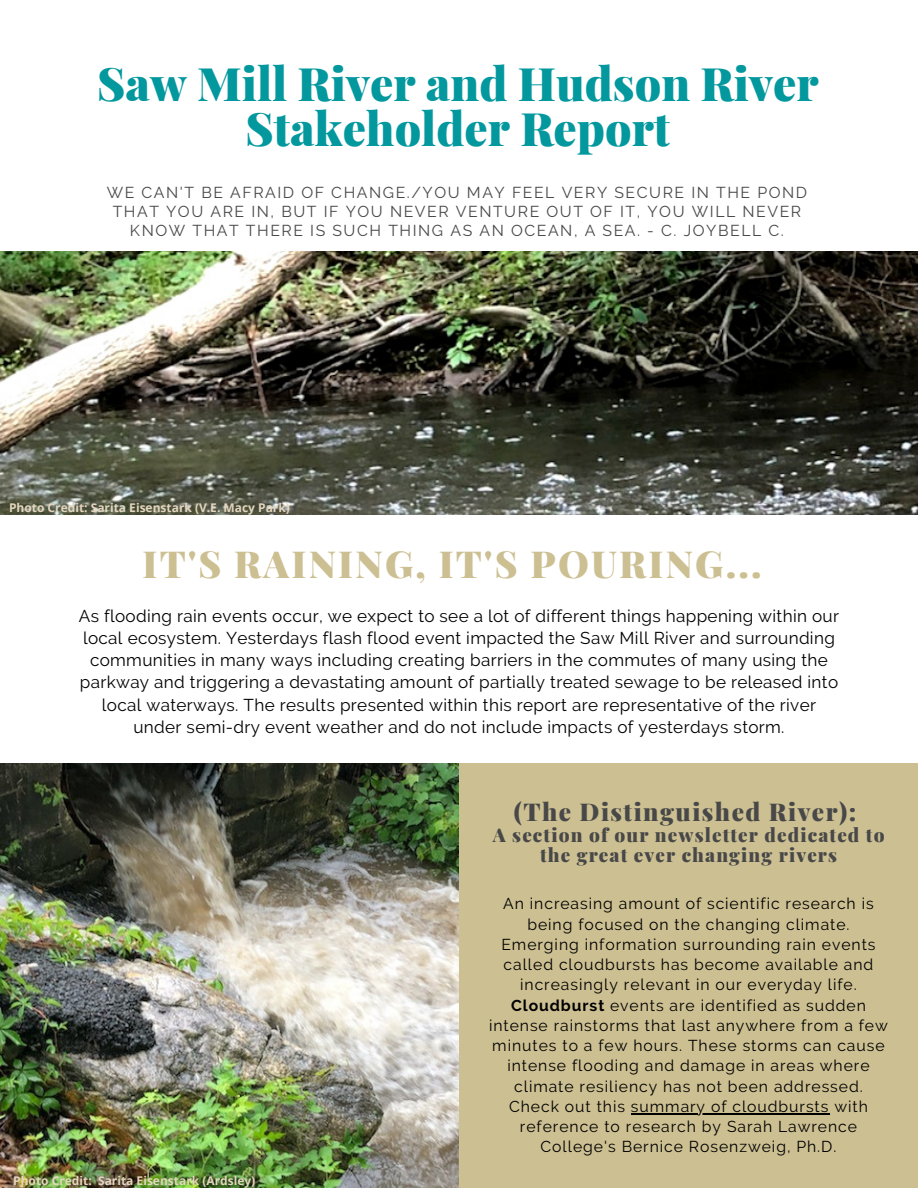
<style>
.page{position:relative;width:918px;height:1188px;background:#fff}
.page>*{position:absolute;margin:0;border:0;box-sizing:border-box;transform-origin:0 0}
.t1{font:900 46.2px/45px "Playfair Display";color:#03989e;text-align:center}
.t2{font:900 37.35px "Playfair Display";letter-spacing:.06em;color:#ccbf92}
.t3{font:900 24.6px "Playfair Display";letter-spacing:.06em;color:#484848}
.t4{font:900 18.9px/20.2px "Playfair Display";letter-spacing:.06em;color:#484848;text-align:center}
.t5{font:17.1px/22.2px "Raleway";letter-spacing:.02em;color:#000;text-align:center}
.t6{font:15.75px/20.2px "Raleway";letter-spacing:.06em;color:#000;text-align:center}
.t7{font:15.75px/19.2px "Raleway";letter-spacing:.1em;color:#484848;text-align:center}
.t8{font:700 12px "Open Sans";color:#e4d6be}
.s1{font-weight:700}
</style>
<div class="page">
<div style="left:459px;top:764px;width:459px;height:424px;background:#ccbf92"></div>
<img style="left:0;top:251px;width:918px;height:263px">
<img style="left:0;top:764px;width:459px;height:424px">
<hr style="left:631px;top:1113px;width:198px;height:1px;background:#000">
<p class="t1" style="left:97px;top:60px;width:723px">Saw Mill River and Hudson River<br>Stakeholder Report</p>
<p class="t7" style="left:107px;top:182px;width:702px">WE CAN'T BE AFRAID OF CHANGE./YOU MAY FEEL VERY SECURE IN THE POND<br>THAT YOU ARE IN, BUT IF YOU NEVER VENTURE OUT OF IT, YOU WILL NEVER<br>KNOW THAT THERE IS SUCH THING AS AN OCEAN, A SEA. - C. JOYBELL C.</p>
<p class="t8" style="left:9px;top:499px;width:282px">Photo Credit: Sarita Eisenstark (V.E. Macy Park)</p>
<p class="t2" style="left:142px;top:537px;width:621px">IT'S RAINING, IT'S POURING...</p>
<p class="t5" style="left:79px;top:605px;width:762px">As flooding rain events occur, we expect to see a lot of different things happening within our local ecosystem. Yesterdays flash flood event impacted the Saw Mill River and surrounding communities in many ways including creating barriers in the commutes of many using the parkway and triggering a devastating amount of partially treated sewage to be released into local waterways. The results presented within this report are representative of the river under semi-dry event weather and do not include impacts of yesterdays storm.</p>
<p class="t8" style="left:13px;top:1172px;width:244px">Photo Credit: Sarita Eisenstark (Ardsley)</p>
<p class="t3" style="left:514px;top:794px;width:344px">(The Distinguished River):</p>
<p class="t4" style="left:493px;top:824px;width:393px">A section of our newsletter dedicated to the great ever changing rivers</p>
<p class="t6" style="left:489px;top:894px;width:400px">An increasing amount of scientific research is being focused on the changing climate.<br>Emerging information surrounding rain events called cloudbursts has become available and increasingly relevant in our everyday life.<br><span class="s1">Cloudburst</span> events are identified as sudden intense rainstorms that last anywhere from a few minutes to a few hours. These storms can cause intense flooding and damage in areas where climate resiliency has not been addressed.<br>Check out this summary of cloudbursts with reference to research by Sarah Lawrence College's Bernice Rosenzweig, Ph.D.</p>
</div>
